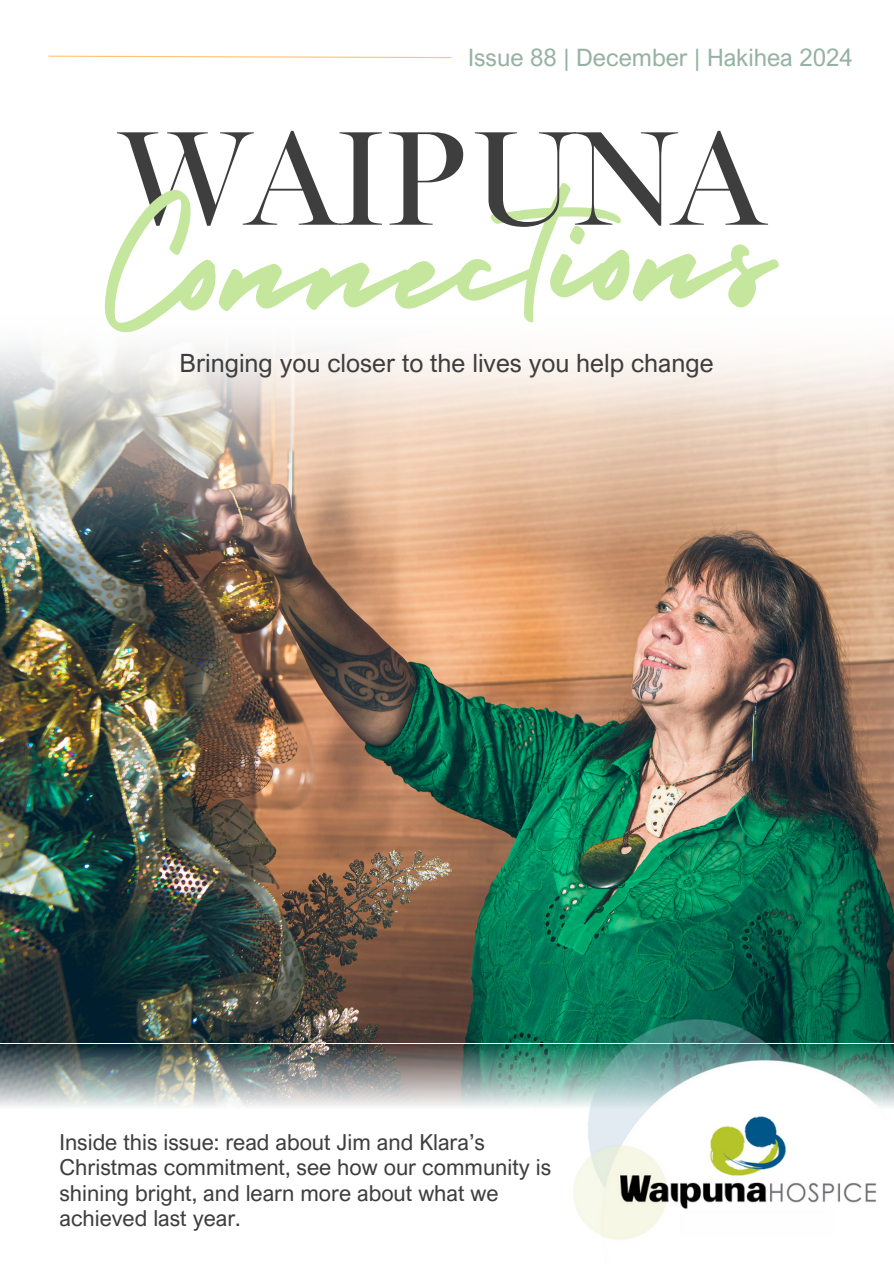
<style>
.page{position:relative;width:894px;height:1264px;background:#fff}
.page>*{position:absolute;margin:0;border:0;box-sizing:border-box;transform-origin:0 0}
.t1{font:208.5px "Holiday";color:#c5e69d}
.t2{font:135.15px "Miller Banner";letter-spacing:-.035em;color:#3e3e3e}
.t3{font:25.2px "Arial Nova";color:#3e3e3e}
.t4{font:24px "Arial Nova";color:#96b2a2}
.t5{font:22.05px/25.5px "Arial Nova";color:#3e3e3e}
</style>
<div class="page">
<img style="left:0;top:558px;width:893px;height:485px">
<img style="left:0;top:422px;width:893px;height:136px">
<svg style="left:0;top:346px;width:893px;height:76px"></svg>
<svg style="left:48px;top:55px;width:404px;height:4px"></svg>
<img style="left:0;top:1044px;width:893px;height:63px">
<img style="left:540px;top:993px;width:349px;height:247px">
<p class="t4" style="left:468px;top:42px;width:386px">Issue 88 | December | Hakihea 2024</p>
<h3 class="t2" style="left:119px;top:101px;width:647px">WAIPUNA</h3>
<p class="t1" style="left:557px;top:92px;width:215px;rotate:-1deg">ions</p>
<h1 class="t1" style="left:188px;top:102px;width:342px;rotate:-1deg">onnec</h1>
<p class="t3" style="left:179px;top:347px;width:535px">Bringing you closer to the lives you help change</p>
<h3 class="t5" style="left:59px;top:1128px;width:493px">Inside this issue: read about Jim and Klara’s Christmas commitment, see how our community is shining bright, and learn more about what we achieved last year.</h3>
</div>
